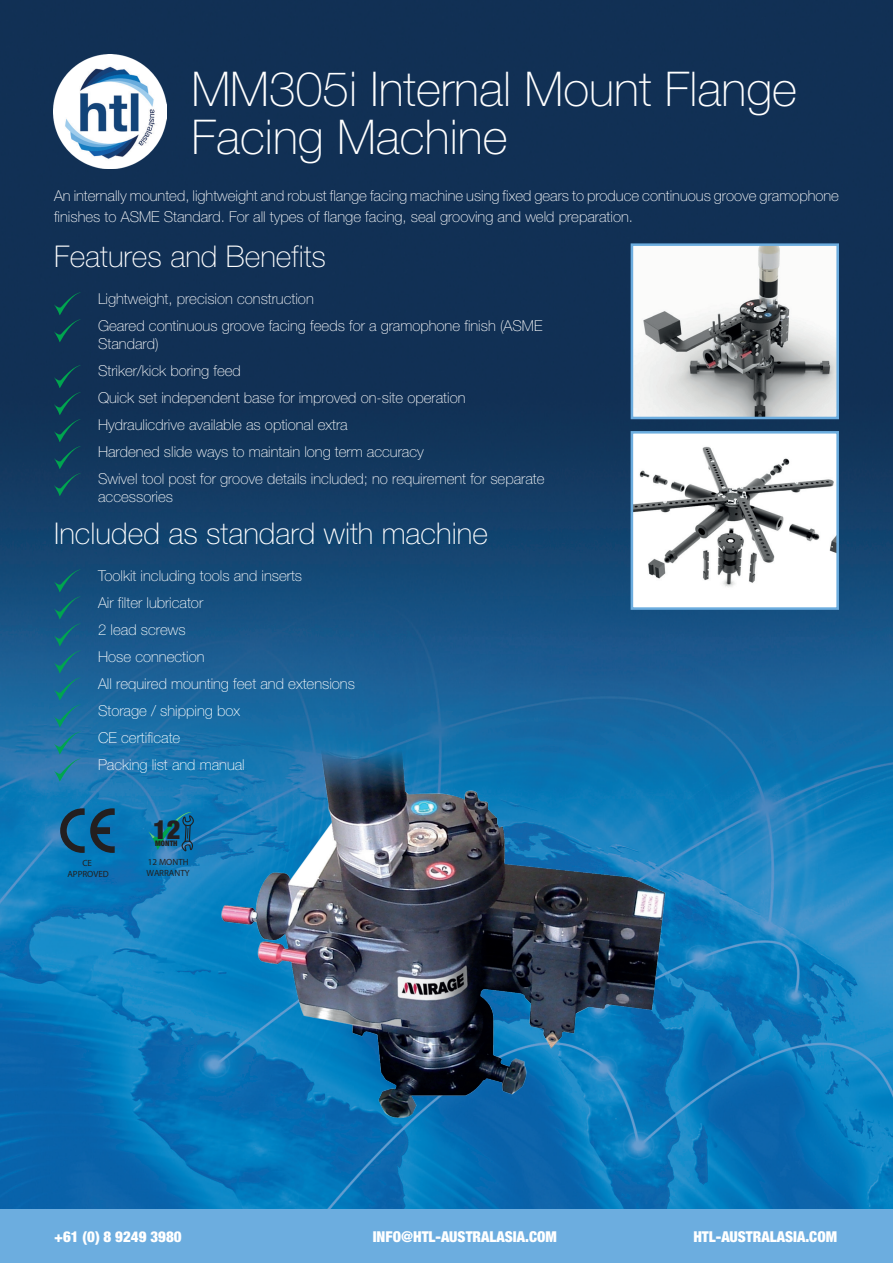
<style>
.page{position:relative;width:893px;height:1263px;background:#fff}
.page>*{position:absolute;margin:0;border:0;box-sizing:border-box;transform-origin:0 0}
.t1{font:100 48px/48px "Helvetica Neue";color:#fff}
.t2{font:100 30px "Helvetica Neue";color:#fff}
.t3{font:900 condensed 26.4px "Helvetica Neue";color:#231f20}
.t4{font:100 15px/27px "Helvetica Neue";color:#fff}
.t5{font:900 condensed 15px "Helvetica Neue";color:#fff}
.t6{font:9px/10.8px "Myriad Pro";color:#231f20;text-align:center}
.t7{font:900 condensed 7.65px "Helvetica Neue";color:#231f20}
</style>
<div class="page">
<img style="left:0;top:0;width:893px;height:1209px">
<div style="left:0;top:1209px;width:893px;height:54px;background:#6caddf"></div>
<img style="left:54px;top:54px;width:113px;height:115px">
<img style="left:635px;top:247px;width:200px;height:168px">
<div style="left:631px;top:243px;width:208px;height:176px;border:3px solid #6caddf"></div>
<svg style="left:60px;top:808px;width:55px;height:45px;background:#13577f"></svg>
<svg style="left:148px;top:809px;width:36px;height:42px;background:#1680ac"></svg>
<svg style="left:54px;top:292px;width:27px;height:50px"></svg>
<svg style="left:54px;top:365px;width:27px;height:131px;background:#0f3f58"></svg>
<svg style="left:54px;top:569px;width:27px;height:212px;background:#1b688f"></svg>
<img style="left:635px;top:435px;width:200px;height:171px">
<div style="left:631px;top:431px;width:208px;height:179px;border:3px solid #6caddf"></div>
<img style="left:184px;top:678px;width:512px;height:512px">
<h1 class="t1" style="left:191px;top:65px;width:607px">MM305i Internal Mount Flange<br>Facing Machine</h1>
<p class="t4" style="left:54px;top:185px;width:786px;line-height:21px">An internally mounted, lightweight and robust flange facing machine using fixed gears to produce continuous groove gramophone finishes to ASME Standard. For all types of flange facing, seal grooving and weld preparation.</p>
<h2 class="t2" style="left:54px;top:239px;width:273px">Features and Benefits</h2>
<p class="t4" style="left:98px;top:285px;width:446px">Lightweight, precision construction<br>Geared continuous groove facing feeds for a gramophone finish (ASME</p>
<p class="t4" style="left:98px;top:330px;width:448px">Standard)<br>Striker/kick boring feed<br>Quick set independent base for improved on-site operation Hydraulicdrive available as optional extra<br>Hardened slide ways to maintain long term accuracy<br>Swivel tool post for groove details included; no requirement for separate</p>
<p class="t4" style="left:98px;top:483px;width:77px">accessories</p>
<h2 class="t2" style="left:54px;top:516px;width:435px">Included as standard with machine</h2>
<p class="t4" style="left:98px;top:562px;width:258px">Toolkit including tools and inserts<br>Air filter lubricator<br>2 lead screws<br>Hose connection<br>All required mounting feet and extensions<br>Storage / shipping box<br>CE certificate<br>Packing list and manual</p>
<p class="t6" style="left:67px;top:857px;width:43px">CE<br>APPROVED</p>
<p class="t6" style="left:95px;top:869px;width:12px">UK</p>
<h3 class="t3" style="left:153px;top:813px;width:29px">12</h3>
<p class="t7" style="left:155px;top:838px;width:24px">MONTH</p>
<p class="t6" style="left:147px;top:856px;width:45px;text-align:left">12 MONTH<br>WARRANTY</p>
<p class="t6" style="left:143px;top:857px;width:43px">ATEX<br>APPROVED</p>
<p class="t5" style="left:54px;top:1227px;width:129px">+61 (0) 8 9249 3980</p>
<p class="t5" style="left:373px;top:1227px;width:186px">INFO@HTL-AUSTRALASIA.COM</p>
<p class="t5" style="left:693px;top:1227px;width:145px">HTL-AUSTRALASIA.COM</p>
</div>
